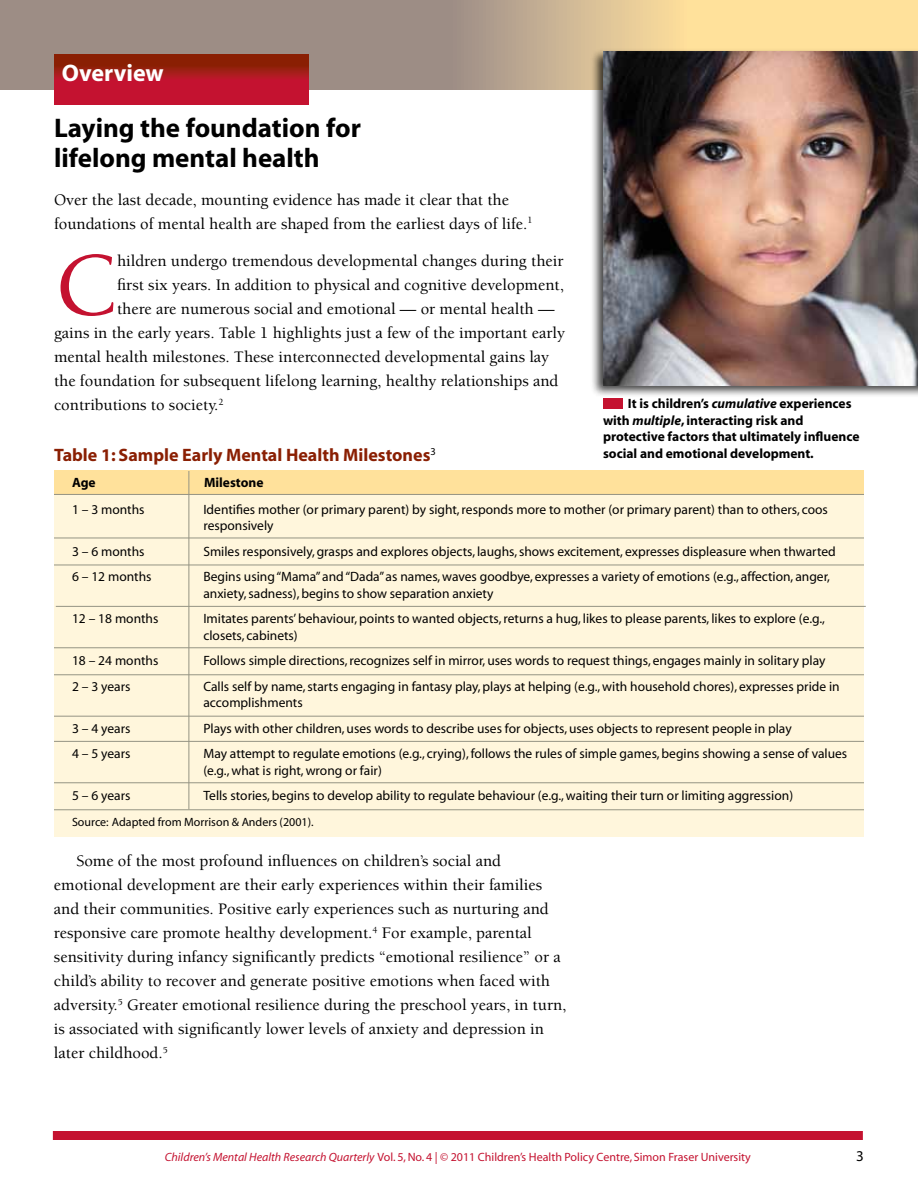
<style>
.page{position:relative;width:918px;height:1188px;background:#fff}
.page>*{position:absolute;margin:0;border:0;box-sizing:border-box;transform-origin:0 0}
.t1{font:500 92.1px "Berkeley";color:#c41230}
.t2{font:700 27px/30px "Myriad";color:#000}
.t3{font:700 24px "Myriad";color:#fff}
.t4{font:700 18px "Myriad";color:#8a1f03}
.t5{font:500 16.5px/24px "Berkeley";color:#000}
.t6{font:15px "Myriad";color:#000}
.t7{font:13.5px/25.5px "Myriad";color:#000}
.t8{font:700 13.5px/16.5px "Myriad";color:#000}
.t9{font:12px "Myriad";color:#c41230}
.t10{font:12px "Myriad";color:#000}
.s1{font-style:italic}
</style>
<div class="page">
<svg style="left:0;top:0;width:918px;height:90px;background:#bba68c"></svg>
<svg style="left:54px;top:55px;width:255px;height:50px;background:#ae1720"></svg>
<div style="left:53px;top:1131px;width:810px;height:9px;background:#c41230"></div>
<div style="left:54px;top:470px;width:810px;height:366px;background:#fff6dc"></div>
<div style="left:54px;top:470px;width:810px;height:24px;background:#ffe19b"></div>
<hr style="left:54px;top:494px;width:810px;height:1px;background:#959484">
<hr style="left:189px;top:471px;width:1px;height:338px;background:#959484">
<hr style="left:54px;top:647px;width:810px;height:1px;background:#959484">
<hr style="left:54px;top:538px;width:810px;height:1px;background:#959484">
<hr style="left:54px;top:565px;width:810px;height:1px;background:#959484">
<hr style="left:54px;top:674px;width:810px;height:1px;background:#959484">
<hr style="left:56px;top:606px;width:810px;height:1px;background:#959484">
<hr style="left:54px;top:716px;width:810px;height:1px;background:#959484">
<hr style="left:54px;top:741px;width:810px;height:1px;background:#959484">
<hr style="left:54px;top:782px;width:810px;height:1px;background:#959484">
<hr style="left:54px;top:809px;width:810px;height:1px;background:#959484">
<div style="left:603px;top:398px;width:19px;height:10px;background:#c41230"></div>
<div style="left:590px;top:48px;width:328px;height:350px;background:#000;opacity:.75"></div>
<img style="left:603px;top:52px;width:315px;height:333px">
<h3 class="t3" style="left:62px;top:61px;width:103px">Overview</h3>
<h2 class="t2" style="left:54px;top:114px;width:308px">Laying the foundation for lifelong mental health</h2>
<p class="t5" style="left:54px;top:188px;width:480px">Over the last decade, mounting evidence has made it clear that the foundations of mental health are shaped from the earliest days of life.<sup>1</sup></p>
<h1 class="t1" style="left:54px;top:237px;width:65px">C</h1>
<p class="t5" style="left:117px;top:249px;width:448px">hildren undergo tremendous developmental changes during their</p>
<p class="t5" style="left:117px;top:273px;width:448px">first six years. In addition to physical and cognitive development,</p>
<p class="t5" style="left:117px;top:297px;width:439px">there are numerous social and emotional — or mental health —</p>
<p class="t5" style="left:54px;top:321px;width:513px">gains in the early years. Table 1 highlights just a few of the important early</p>
<p class="t5" style="left:54px;top:345px;width:497px">mental health milestones. These interconnected developmental gains lay</p>
<p class="t5" style="left:54px;top:369px;width:506px">the foundation for subsequent lifelong learning, healthy relationships and</p>
<p class="t5" style="left:54px;top:393px;width:171px">contributions to society.<sup>2</sup></p>
<p class="t8" style="left:603px;top:396px;width:258px;text-indent:25px">It is children’s <span class="s1">cumulative</span> experiences with <span class="s1">multiple</span>, interacting risk and protective factors that ultimately influence social and emotional development.</p>
<h3 class="t4" style="left:54px;top:446px;width:383px">Table 1: Sample Early Mental Health Milestones<sup>3</sup></h3>
<p class="t8" style="left:72px;top:474px;width:25px">Age</p>
<p class="t8" style="left:204px;top:474px;width:61px">Milestone</p>
<p class="t7" style="left:72px;top:497px;width:74px">1 – 3 months</p>
<p class="t7" style="left:72px;top:539px;width:81px">3 – 6 months<br>6 – 12 months</p>
<p class="t7" style="left:72px;top:606px;width:88px">12 – 18 months</p>
<p class="t7" style="left:72px;top:648px;width:88px">18 – 24 months<br>2 – 3 years</p>
<p class="t7" style="left:72px;top:716px;width:60px">3 – 4 years<br>4 – 5 years</p>
<p class="t7" style="left:72px;top:783px;width:60px">5 – 6 years</p>
<p class="t7" style="left:203px;top:501px;width:626px;line-height:16.5px">Identifies mother (or primary parent) by sight, responds more to mother (or primary parent) than to others, coos responsively</p>
<p class="t7" style="left:203px;top:539px;width:634px">Smiles responsively, grasps and explores objects, laughs, shows excitement, expresses displeasure when thwarted<br>Begins using “Mama” and “Dada” as names, waves goodbye, expresses a variety of emotions (e.g., affection, anger,</p>
<p class="t7" style="left:203px;top:581px;width:623px">anxiety, sadness), begins to show separation anxiety<br>Imitates parents’ behaviour, points to wanted objects, returns a hug, likes to please parents, likes to explore (e.g.,</p>
<p class="t7" style="left:203px;top:623px;width:638px">closets, cabinets)<br>Follows simple directions, recognizes self in mirror, uses words to request things, engages mainly in solitary play<br>Calls self by name, starts engaging in fantasy play, plays at helping (e.g., with household chores), expresses pride in</p>
<p class="t7" style="left:203px;top:690px;width:645px">accomplishments<br>Plays with other children, uses words to describe uses for objects, uses objects to represent people in play<br>May attempt to regulate emotions (e.g., crying), follows the rules of simple games, begins showing a sense of values</p>
<p class="t7" style="left:203px;top:758px;width:591px">(e.g., what is right, wrong or fair)<br>Tells stories, begins to develop ability to regulate behaviour (e.g., waiting their turn or limiting aggression)</p>
<p class="t10" style="left:72px;top:816px;width:243px">Source: Adapted from Morrison &amp; Anders (2001).</p>
<p class="t5" style="left:54px;top:849px;width:514px;text-indent:23px">Some of the most profound influences on children’s social and emotional development are their early experiences within their families and their communities. Positive early experiences such as nurturing and responsive care promote healthy development.<sup>4</sup> For example, parental sensitivity during infancy significantly predicts “emotional resilience” or a child’s ability to recover and generate positive emotions when faced with adversity.<sup>5</sup> Greater emotional resilience during the preschool years, in turn, is associated with significantly lower levels of anxiety and depression in later childhood.<sup>5</sup></p>
<p class="t9" style="left:165px;top:1151px;width:588px"><span class="s1">Children’s Mental Health Research Quarterly</span> Vol. 5, No. 4 | © 2011 Children’s Health Policy Centre, Simon Fraser University</p>
<p class="t6" style="left:856px;top:1148px;width:9px">3</p>
</div>
